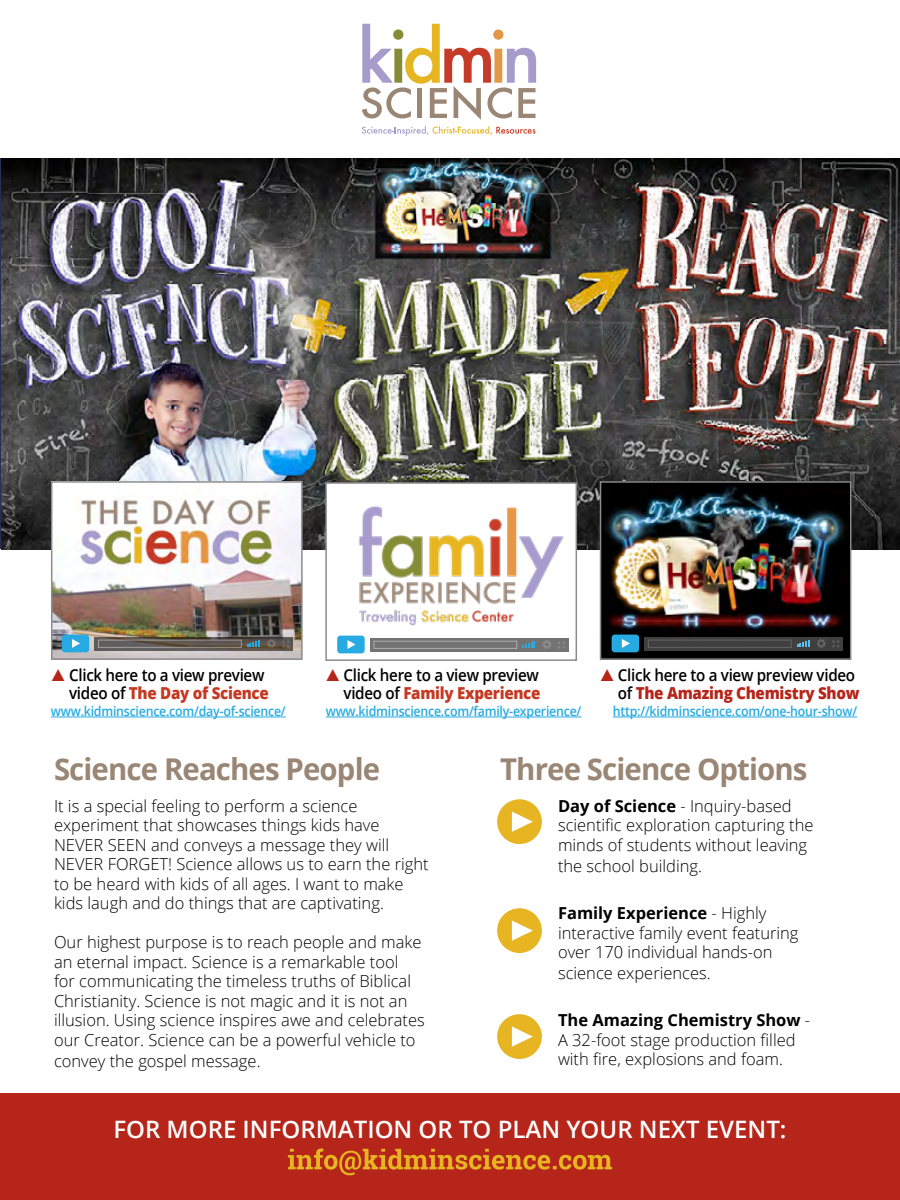
<style>
.page{position:relative;width:900px;height:1200px;background:#fff}
.page>*{position:absolute;margin:0;border:0;box-sizing:border-box;transform-origin:0 0}
.t1{font:700 30px "Open Sans";letter-spacing:-.03em;color:#998675}
.t2{font:600 24px "Open Sans";color:#fff}
.t3{font:300 16.5px/19.5px "Open Sans";color:#000}
.t4{font:600 16.5px/18px "Open Sans";letter-spacing:-.02em;color:#000;scale:.92 1}
.t5{font:600 13.5px "Open Sans";letter-spacing:-.02em;color:#27aae1;scale:.92 1}
.s1{font-weight:800;color:#c53922}
.s2{font-weight:800;color:#b6251a}
.s3{font-weight:700}
</style>
<div class="page">
<img style="left:1px;top:158px;width:899px;height:391px">
<svg style="left:497px;top:799px;width:45px;height:45px"></svg>
<svg style="left:497px;top:908px;width:45px;height:45px"></svg>
<svg style="left:497px;top:1014px;width:45px;height:45px"></svg>
<img style="left:54px;top:484px;width:246px;height:173px">
<div style="left:51px;top:481px;width:252px;height:179px;border:2px solid #8c8c8c"></div>
<svg style="left:94px;top:637px;width:199px;height:14px;background:#615a54"></svg>
<svg style="left:247px;top:640px;width:13px;height:7px"></svg>
<svg style="left:267px;top:639px;width:9px;height:9px"></svg>
<svg style="left:283px;top:641px;width:6px;height:6px"></svg>
<div style="left:62px;top:635px;width:27px;height:17px;background:#27aae1;border-radius:3px"></div>
<svg style="left:72px;top:639px;width:8px;height:9px"></svg>
<hr style="left:51px;top:717px;width:235px;height:1px;background:#27aae1">
<div style="left:326px;top:483px;width:250px;height:177px;background:#fff"></div>
<img style="left:338px;top:506px;width:231px;height:139px">
<div style="left:325px;top:482px;width:252px;height:179px;border:2px solid #8c8c8c"></div>
<svg style="left:370px;top:638px;width:198px;height:14px;background:#797979"></svg>
<svg style="left:522px;top:641px;width:13px;height:7px"></svg>
<svg style="left:542px;top:640px;width:10px;height:9px"></svg>
<svg style="left:558px;top:642px;width:7px;height:6px"></svg>
<div style="left:337px;top:636px;width:28px;height:17px;background:#27aae1;border-radius:3px"></div>
<svg style="left:347px;top:640px;width:9px;height:9px"></svg>
<hr style="left:326px;top:717px;width:255px;height:1px;background:#27aae1">
<div style="left:601px;top:482px;width:250px;height:177px;background:#000"></div>
<img style="left:604px;top:486px;width:242px;height:154px">
<div style="left:600px;top:481px;width:251px;height:179px;border:2px solid #8c8c8c"></div>
<div style="left:612px;top:635px;width:27px;height:17px;background:#27aae1;border-radius:3px"></div>
<svg style="left:622px;top:639px;width:8px;height:9px"></svg>
<svg style="left:644px;top:637px;width:199px;height:14px;background:#444646"></svg>
<hr style="left:613px;top:717px;width:244px;height:1px;background:#27aae1">
<div style="left:0;top:1093px;width:900px;height:107px;background:#b6251a"></div>
<svg style="left:362px;top:126px;width:174px;height:10px"></svg>
<svg style="left:362px;top:24px;width:174px;height:96px"></svg>
<svg style="left:288px;top:1149px;width:324px;height:26px"></svg>
<p class="t4" style="left:69px;top:666px;width:219px">Click here to a view preview video of <span class="s1">The Day of Science</span></p>
<p class="t5" style="left:51px;top:702px;width:257px">www.kidminscience.com/day-of-science/</p>
<p class="t4" style="left:344px;top:666px;width:216px">Click here to a view preview video of <span class="s1">Family Experience</span></p>
<p class="t5" style="left:326px;top:702px;width:279px">www.kidminscience.com/family-experience/</p>
<p class="t4" style="left:618px;top:666px;width:264px">Click here to a view preview video of <span class="s2">The Amazing Chemistry Show</span></p>
<p class="t5" style="left:613px;top:702px;width:267px">http://kidminscience.com/one-hour-show/</p>
<h1 class="t1" style="left:54px;top:748px;width:328px">Science Reaches People</h1>
<h1 class="t1" style="left:500px;top:748px;width:309px">Three Science Options</h1>
<p class="t3" style="left:558px;top:796px;width:257px"><span class="s3">Day of Science</span> - Inquiry-based scientific exploration capturing the minds of students without leaving</p>
<p class="t3" style="left:558px;top:856px;width:146px">the school building.</p>
<p class="t3" style="left:558px;top:903px;width:242px"><span class="s3">Family Experience</span> - Highly interactive family event featuring over 170 individual hands-on</p>
<p class="t3" style="left:558px;top:963px;width:154px">science experiences.</p>
<p class="t3" style="left:558px;top:1010px;width:254px"><span class="s3">The Amazing Chemistry Show</span> -<br>A 32-foot stage production filled with fire, explosions and foam.</p>
<p class="t3" style="left:54px;top:796px;width:376px">It is a special feeling to perform a science experiment that showcases things kids have NEVER SEEN and conveys a message they will NEVER FORGET! Science allows us to earn the right to be heard with kids of all ages. I want to make kids laugh and do things that are captivating.</p>
<p class="t3" style="left:54px;top:932px;width:372px">Our highest purpose is to reach people and make an eternal impact. Science is a remarkable tool<br>for communicating the timeless truths of Biblical Christianity. Science is not magic and it is not an illusion. Using science inspires awe and celebrates our Creator. Science can be a powerful vehicle to</p>
<p class="t3" style="left:54px;top:1051px;width:208px">convey the gospel message.</p>
<h2 class="t2" style="left:113px;top:1113px;width:675px">FOR MORE INFORMATION OR TO PLAN YOUR NEXT EVENT:</h2>
</div>
